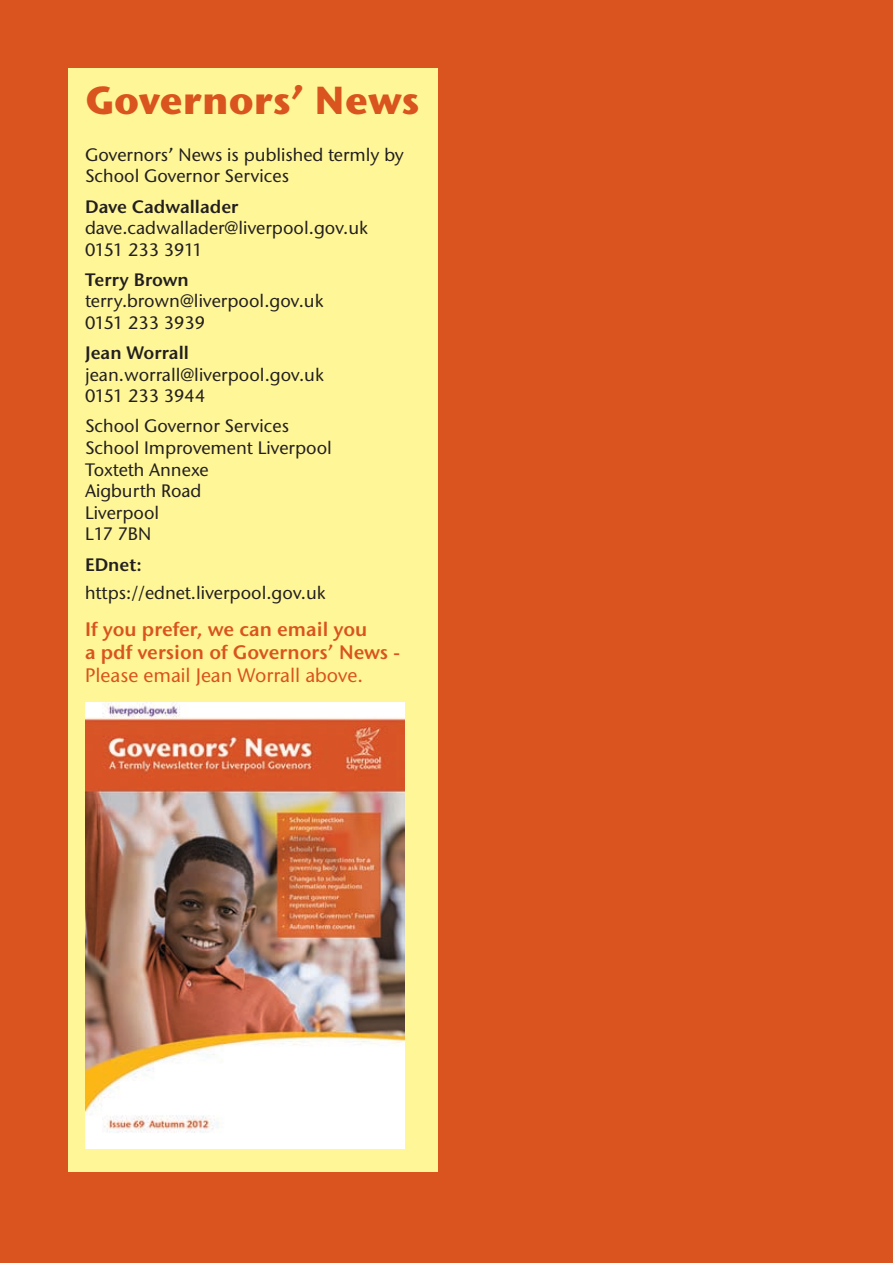
<style>
.page{position:relative;width:893px;height:1263px;background:#d9541e}
.page>*{position:absolute;margin:0;border:0;box-sizing:border-box;transform-origin:0 0}
.t1{font:700 39px "Stone Sans ITC Std";color:#d9541e}
.t2{font:600 19.5px/23.4px "Stone Sans ITC Std";color:#d9541e}
.t3{font:500 19.5px "Stone Sans ITC Std";color:#d9541e}
.t4{font:500 18px/21.6px "Stone Sans ITC Std";color:#231f20}
.t5{font:600 18px "Stone Sans ITC Std";color:#231f20}
</style>
<div class="page">
<div style="left:68px;top:68px;width:369px;height:1103px;background:#fff797"></div>
<img style="left:86px;top:702px;width:319px;height:446px">
<h1 class="t1" style="left:85px;top:75px;width:336px">Governors’ News</h1>
<p class="t4" style="left:85px;top:144px;width:320px">Governors’ News is published termly by<br>School Governor Services</p>
<p class="t5" style="left:85px;top:195px;width:155px">Dave Cadwallader</p>
<p class="t4" style="left:85px;top:217px;width:285px">dave.cadwallader@liverpool.gov.uk<br>0151 233 3911</p>
<p class="t5" style="left:85px;top:268px;width:105px">Terry Brown</p>
<p class="t4" style="left:85px;top:290px;width:240px">terry.brown@liverpool.gov.uk<br>0151 233 3939</p>
<p class="t5" style="left:85px;top:341px;width:105px">Jean Worrall</p>
<p class="t4" style="left:85px;top:363px;width:240px">jean.worrall@liverpool.gov.uk<br>0151 233 3944</p>
<p class="t4" style="left:85px;top:415px;width:248px">School Governor Services<br>School Improvement Liverpool<br>Toxteth Annexe<br>Aigburth Road<br>Liverpool<br>L17 7BN</p>
<p class="t5" style="left:85px;top:553px;width:58px">EDnet:</p>
<p class="t4" style="left:85px;top:582px;width:242px">https://ednet.liverpool.gov.uk</p>
<p class="t2" style="left:85px;top:617px;width:316px">If you prefer, we can email you<br>a pdf version of Governors’ News -</p>
<p class="t3" style="left:85px;top:663px;width:279px">Please email Jean Worrall above.</p>
</div>
